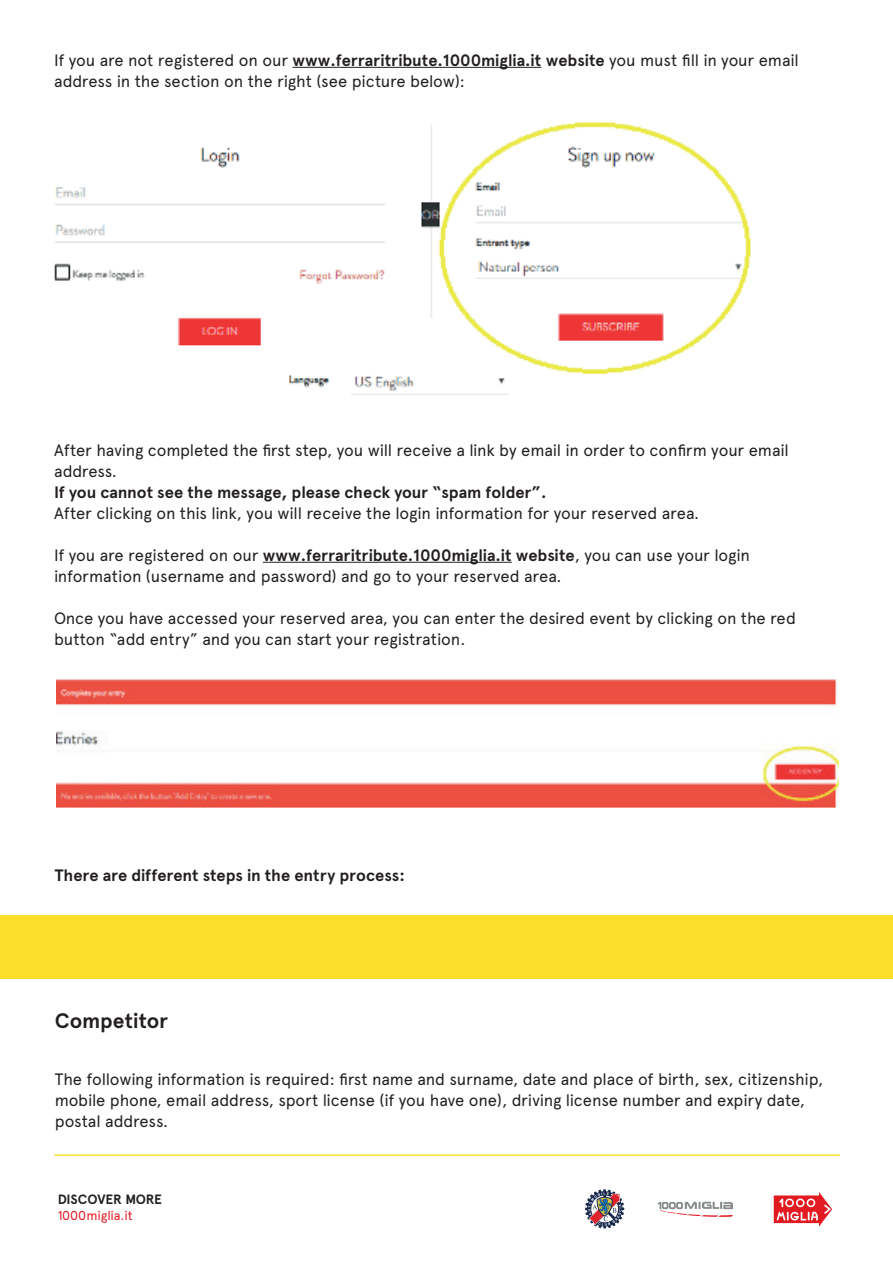
<style>
.page{position:relative;width:893px;height:1263px;background:#fff}
.page>*{position:absolute;margin:0;border:0;box-sizing:border-box;transform-origin:0 0}
.t1{font:700 21px "Apercu Pro";color:#231f20}
.t2{font:16.5px/21px "Apercu Pro";letter-spacing:-.01em;color:#231f20}
.t3{font:700 16.5px "Apercu Pro";letter-spacing:-.005em;color:#231f20}
.t4{font:700 13.5px "Apercu Pro";letter-spacing:-.015em;color:#231f20}
.t5{font:12.9px "Apercu Pro";letter-spacing:-.005em;color:#e21a21}
.s1{font-weight:700}
</style>
<div class="page">
<svg style="left:585px;top:1189px;width:40px;height:40px"></svg>
<svg style="left:773px;top:1192px;width:59px;height:35px"></svg>
<svg style="left:657px;top:1202px;width:76px;height:15px"></svg>
<hr style="left:54px;top:1154px;width:786px;height:2px;background:#fade29">
<hr style="left:293px;top:67px;width:248px;height:1px;background:#231f20">
<hr style="left:263px;top:562px;width:249px;height:1px;background:#231f20">
<img style="left:54px;top:122px;width:696px;height:273px">
<img style="left:56px;top:679px;width:783px;height:129px">
<div style="left:1px;top:915px;width:892px;height:64px;background:#fade29"></div>
<p class="t2" style="left:54px;top:48px;width:746px">If you are not registered on our <span class="s1">www.ferraritribute.1000miglia.it website</span> you must fill in your email address in the section on the right (see picture below):</p>
<p class="t2" style="left:54px;top:438px;width:736px">After having completed the first step, you will receive a link by email in order to confirm your email address.</p>
<p class="t3" style="left:54px;top:479px;width:494px">If you cannot see the message, please check your “spam folder”.</p>
<p class="t2" style="left:54px;top:501px;width:647px">After clicking on this link, you will receive the login information for your reserved area.</p>
<p class="t2" style="left:54px;top:543px;width:697px">If you are registered on our <span class="s1">www.ferraritribute.1000miglia.it website</span>, you can use your login information (username and password) and go to your reserved area.</p>
<p class="t2" style="left:54px;top:606px;width:743px">Once you have accessed your reserved area, you can enter the desired event by clicking on the red button “add entry” and you can start your registration.</p>
<p class="t3" style="left:55px;top:863px;width:352px">There are different steps in the entry process:</p>
<p class="t1" style="left:55px;top:1004px;width:115px">Competitor</p>
<p class="t2" style="left:55px;top:1067px;width:770px">The following information is required: first name and surname, date and place of birth, sex, citizenship, mobile phone, email address, sport license (if you have one), driving license number and expiry date, postal address.</p>
<p class="t4" style="left:58px;top:1189px;width:106px">DISCOVER MORE</p>
<p class="t5" style="left:58px;top:1206px;width:77px">1000miglia.it</p>
</div>
